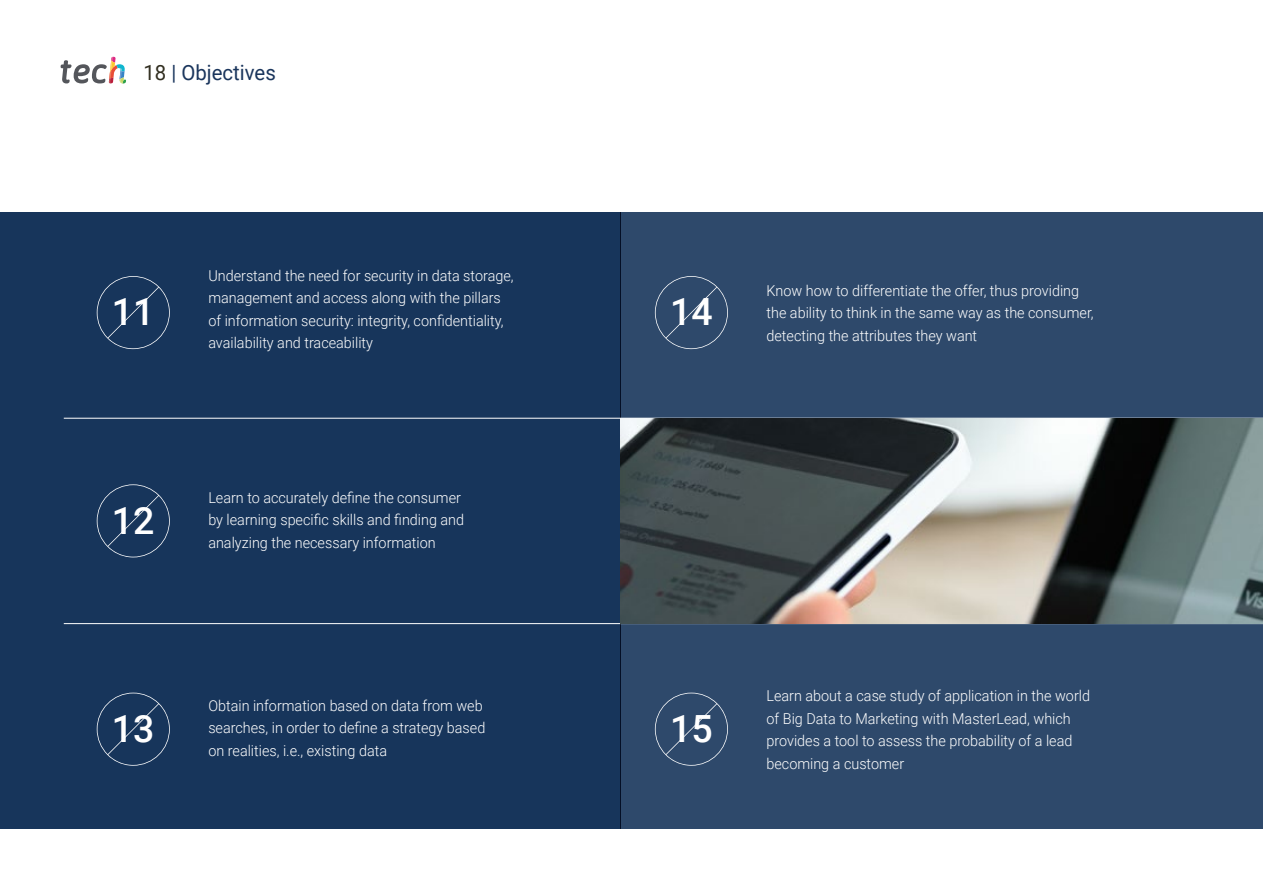
<style>
.page{position:relative;width:1263px;height:893px;background:#fff}
.page>*{position:absolute;margin:0;border:0;box-sizing:border-box;transform-origin:0 0}
.t1{font:500 37.5px "Roboto";color:#fff}
.t2{font:21px "Roboto";color:#1a355c}
.t3{font:300 15px/22.5px "Roboto";color:#fff;scale:.96 1}
.s1{color:#312e20}
</style>
<div class="page">
<div style="left:0;top:213px;width:621px;height:616px;background:#17355b"></div>
<div style="left:621px;top:213px;width:642px;height:616px;background:#2e496b"></div>
<svg style="left:97px;top:276px;width:73px;height:73px"></svg>
<svg style="left:97px;top:693px;width:73px;height:73px"></svg>
<svg style="left:655px;top:276px;width:73px;height:73px"></svg>
<svg style="left:97px;top:484px;width:73px;height:73px"></svg>
<svg style="left:655px;top:693px;width:73px;height:73px"></svg>
<hr style="left:64px;top:418px;width:1199px;height:1px;background:#fff">
<hr style="left:64px;top:623px;width:1199px;height:1px;background:#fff">
<svg style="left:61px;top:57px;width:65px;height:27px"></svg>
<img style="left:621px;top:418px;width:642px;height:205px">
<h2 class="t2" style="left:144px;top:57px;width:134px"><span class="s1">18</span> | Objectives</h2>
<h1 class="t1" style="left:112px;top:286px;width:44px">11</h1>
<p class="t3" style="left:208px;top:263px;width:319px">Understand the need for security in data storage, management and access along with the pillars of information security: integrity, confidentiality, availability and traceability</p>
<h1 class="t1" style="left:112px;top:494px;width:44px">12</h1>
<p class="t3" style="left:208px;top:486px;width:268px">Learn to accurately define the consumer by learning specific skills and finding and analyzing the necessary information</p>
<h1 class="t1" style="left:112px;top:702px;width:44px">13</h1>
<p class="t3" style="left:208px;top:693px;width:290px">Obtain information based on data from web searches, in order to define a strategy based on realities, i.e., existing data</p>
<h1 class="t1" style="left:670px;top:286px;width:44px">14</h1>
<p class="t3" style="left:766px;top:279px;width:342px">Know how to differentiate the offer, thus providing the ability to think in the same way as the consumer, detecting the attributes they want</p>
<h1 class="t1" style="left:670px;top:702px;width:44px">15</h1>
<p class="t3" style="left:766px;top:684px;width:339px">Learn about a case study of application in the world of Big Data to Marketing with MasterLead, which provides a tool to assess the probability of a lead becoming a customer</p>
</div>
